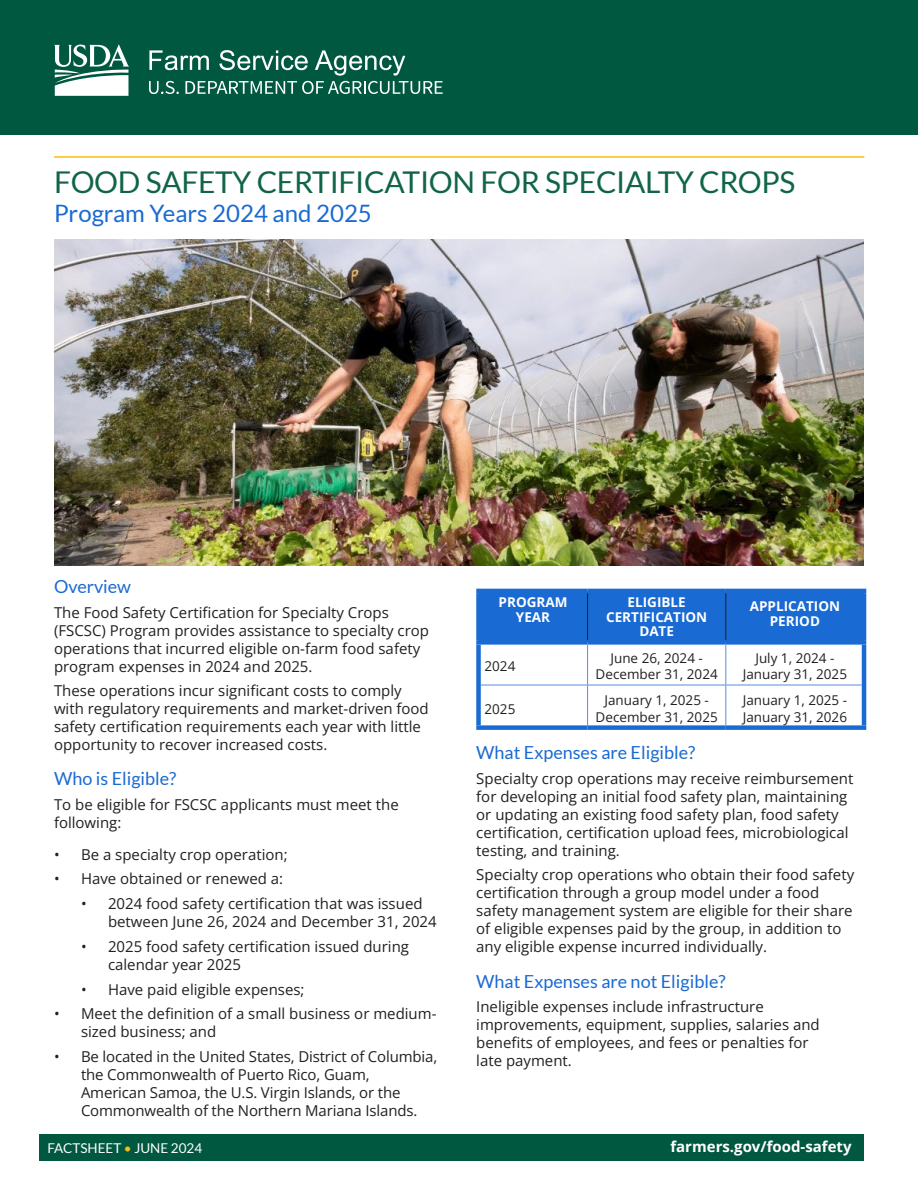
<style>
.page{position:relative;width:918px;height:1188px;background:#fff}
.page>*{position:absolute;margin:0;border:0;box-sizing:border-box;transform-origin:0 0}
.Subheader_1{font:30px "Lato";letter-spacing:-.01em;color:#0f6546}
.Subheader_1-2{font:24px "Lato";color:#1a6ad3}
.Subheader_1-3{font:18px "Lato";color:#1a6ad3}
.Body_Style{font:18px "Lato";color:#1a6ad3}
.Body_Style-2{font:15px/18px "Open Sans";color:#231f20}
.Body_Style-3{font:700 15px "Open Sans";color:#fff}
.Body_Style-4{font:13.5px/16.2px "Open Sans";color:#231f20;text-align:center}
.t1{font:700 13.5px/14.5px "Open Sans";color:#fff;text-align:center}
.t2{font:13.5px "Lato";color:#fff}
.s1{color:#f6be16}
</style>
<div class="page">
<div style="left:0;top:0;width:918px;height:135px;background:#005840"></div>
<svg style="left:54px;top:44px;width:75px;height:52px"></svg>
<svg style="left:149px;top:50px;width:294px;height:44px"></svg>
<hr style="left:54px;top:156px;width:810px;height:2px;background:#f6be16">
<img style="left:54px;top:240px;width:810px;height:326px">
<div style="left:481px;top:593px;width:381px;height:47px;background:#1a6ad3"></div>
<hr style="left:587px;top:593px;width:1px;height:47px;background:#231f20">
<div style="left:726px;top:640px;width:140px;height:5px;background:#1a6ad3"></div>
<hr style="left:725px;top:593px;width:1px;height:47px;background:#231f20">
<hr style="left:476px;top:589px;width:112px;height:4px;background:#1a6ad3">
<div style="left:476px;top:593px;width:5px;height:47px;background:#1a6ad3"></div>
<hr style="left:588px;top:589px;width:138px;height:4px;background:#1a6ad3">
<hr style="left:726px;top:589px;width:140px;height:4px;background:#1a6ad3">
<hr style="left:862px;top:593px;width:4px;height:47px;background:#1a6ad3">
<div style="left:476px;top:645px;width:5px;height:40px;background:#1a6ad3"></div>
<hr style="left:862px;top:645px;width:4px;height:40px;background:#1a6ad3">
<div style="left:476px;top:685px;width:5px;height:40px;background:#1a6ad3"></div>
<hr style="left:862px;top:685px;width:4px;height:40px;background:#1a6ad3">
<div style="left:476px;top:725px;width:112px;height:5px;background:#1a6ad3"></div>
<div style="left:588px;top:725px;width:138px;height:5px;background:#1a6ad3"></div>
<div style="left:726px;top:725px;width:140px;height:5px;background:#1a6ad3"></div>
<div style="left:476px;top:640px;width:112px;height:5px;background:#1a6ad3"></div>
<div style="left:588px;top:640px;width:138px;height:5px;background:#1a6ad3"></div>
<hr style="left:587px;top:645px;width:1px;height:40px;background:#538fde">
<hr style="left:725px;top:645px;width:1px;height:40px;background:#538fde">
<hr style="left:587px;top:685px;width:1px;height:40px;background:#538fde">
<hr style="left:725px;top:685px;width:1px;height:40px;background:#538fde">
<hr style="left:481px;top:685px;width:107px;height:1px;background:#538fde">
<hr style="left:588px;top:685px;width:138px;height:1px;background:#538fde">
<hr style="left:726px;top:685px;width:136px;height:1px;background:#538fde">
<div style="left:40px;top:1134px;width:824px;height:27px;background:#005840"></div>
<p class="Subheader_1" style="left:54px;top:165px;width:743px">FOOD SAFETY CERTIFICATION FOR SPECIALTY CROPS</p>
<p class="Subheader_1-2" style="left:54px;top:200px;width:319px">Program Years 2024 and 2025</p>
<p class="Subheader_1-3" style="left:54px;top:576px;width:79px">Overview</p>
<p class="Body_Style-2" style="left:54px;top:603px;width:377px">The Food Safety Certification for Specialty Crops (FSCSC) Program provides assistance to specialty crop operations that incurred eligible on-farm food safety program expenses in 2024 and 2025.</p>
<p class="Body_Style-2" style="left:54px;top:682px;width:376px">These operations incur significant costs to comply with regulatory requirements and market-driven food safety certification requirements each year with little opportunity to recover increased costs.</p>
<p class="Body_Style" style="left:54px;top:769px;width:124px">Who is Eligible?</p>
<p class="Body_Style-2" style="left:54px;top:795px;width:346px">To be eligible for FSCSC applicants must meet the following:</p>
<p class="Body_Style-2" style="left:54px;top:845px;width:235px">• Be a specialty crop operation;</p>
<p class="Body_Style-2" style="left:54px;top:870px;width:231px">• Have obtained or renewed a:</p>
<p class="Body_Style-2" style="left:108px;top:894px;width:330px;text-indent:-27px">• 2024 food safety certification that was issued between June 26, 2024 and December 31, 2024</p>
<p class="Body_Style-2" style="left:108px;top:937px;width:303px;text-indent:-27px">• 2025 food safety certification issued during calendar year 2025</p>
<p class="Body_Style-2" style="left:81px;top:980px;width:225px">• Have paid eligible expenses;</p>
<p class="Body_Style-2" style="left:81px;top:1005px;width:357px;text-indent:-27px">• Meet the definition of a small business or medium&shy;sized business; and</p>
<p class="Body_Style-2" style="left:81px;top:1047px;width:358px;text-indent:-27px">• Be located in the United States, District of Columbia, the Commonwealth of Puerto Rico, Guam, American Samoa, the U.S. Virgin Islands, or the Commonwealth of the Northern Mariana Islands.</p>
<p class="t1" style="left:499px;top:595px;width:70px">PROGRAM<br>YEAR</p>
<p class="t1" style="left:606px;top:595px;width:103px">ELIGIBLE<br>CERTIFICATION<br>DATE</p>
<p class="t1" style="left:750px;top:599px;width:92px">APPLICATION<br>PERIOD</p>
<p class="Body_Style-4" style="left:485px;top:658px;width:32px">2024</p>
<p class="Body_Style-4" style="left:596px;top:649px;width:124px">June 26, 2024 -<br>December 31, 2024</p>
<p class="Body_Style-4" style="left:743px;top:649px;width:106px">July 1, 2024 -<br>January 31, 2025</p>
<p class="Body_Style-4" style="left:485px;top:700px;width:32px">2025</p>
<p class="Body_Style-4" style="left:596px;top:692px;width:124px">January 1, 2025 -<br>December 31, 2025</p>
<p class="Body_Style-4" style="left:743px;top:692px;width:106px;text-align:left">January 1, 2025 -<br>January 31, 2026</p>
<p class="Subheader_1-3" style="left:476px;top:742px;width:221px">What Expenses are Eligible?</p>
<p class="Body_Style-2" style="left:476px;top:769px;width:379px">Specialty crop operations may receive reimbursement for developing an initial food safety plan, maintaining or updating an existing food safety plan, food safety certification, certification upload fees, microbiological testing, and training.</p>
<p class="Body_Style-2" style="left:476px;top:866px;width:379px">Specialty crop operations who obtain their food safety certification through a group model under a food safety management system are eligible for their share of eligible expenses paid by the group, in addition to any eligible expense incurred individually.</p>
<p class="Subheader_1-3" style="left:476px;top:971px;width:251px">What Expenses are not Eligible?</p>
<p class="Body_Style-2" style="left:476px;top:998px;width:345px">Ineligible expenses include infrastructure improvements, equipment, supplies, salaries and benefits of employees, and fees or penalties for late payment.</p>
<p class="t2" style="left:47px;top:1140px;width:156px">FACTSHEET <span class="s1">•</span> JUNE 2024</p>
<p class="Body_Style-3" style="left:670px;top:1136px;width:183px">farmers.gov/food-safety</p>
</div>
